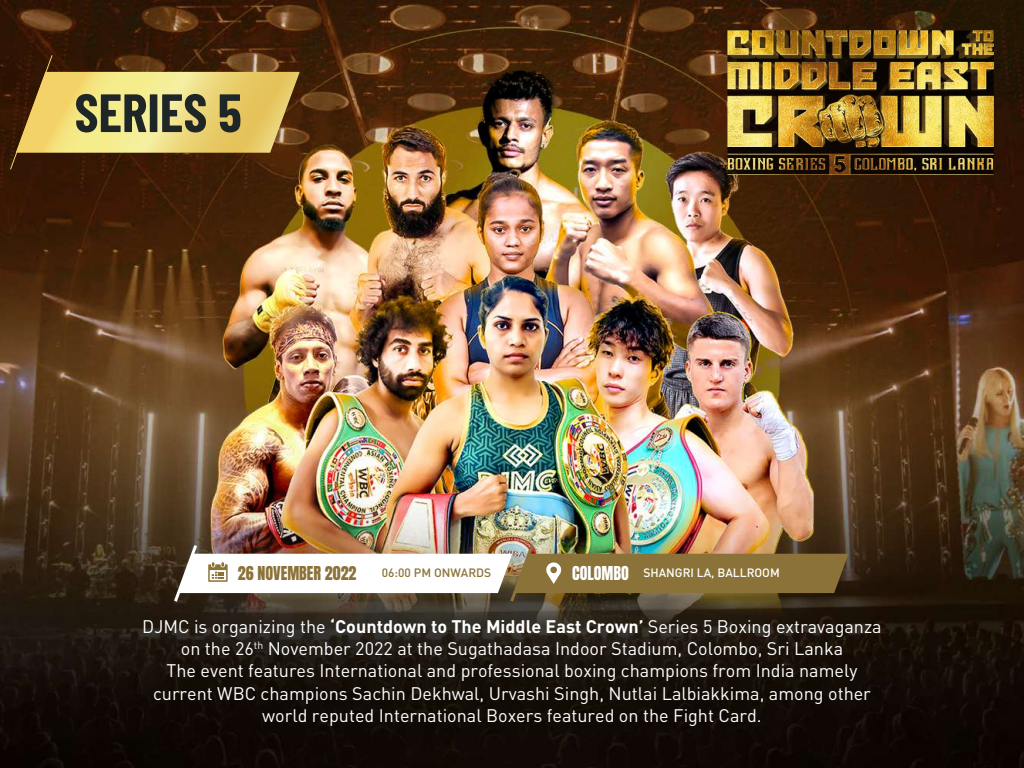
<style>
.page{position:relative;width:1024px;height:768px;background:#fff}
.page>*{position:absolute;margin:0;border:0;box-sizing:border-box;transform-origin:0 0}
.t1{font:700 53.8px "Barlow Condensed";color:#1f2628}
.t2{font:18px/22.4px "DIN Pro";color:#fff;text-align:center}
.t3{font:16px "Anton";color:#8b7238}
.t4{font:500 12px "DIN Pro";color:#fff}
.t5{font:500 12px "DIN Pro";color:#8b7238}
.s1{font-family:"Anton";font-weight:400;font-size:16px}
.s2{font-weight:700}
</style>
<div class="page">
<img style="left:0;top:0;width:1024px;height:768px">
<svg style="left:10px;top:55px;width:290px;height:115px;background:#ad944f"></svg>
<img style="left:172px;top:542px;width:677px;height:63px">
<img style="left:728px;top:30px;width:266px;height:144px">
<h1 class="t1" style="left:75px;top:74px;width:169px">SERIES 5</h1>
<p class="t3" style="left:238px;top:565px;width:120px">26 NOVEMBER 2022</p>
<p class="t5" style="left:382px;top:563px;width:111px">06:00 PM ONWARDS</p>
<p class="t4" style="left:572px;top:563px;width:209px"><span class="s1">COLOMBO</span> SHANGRI LA, BALLROOM</p>
<p class="t2" style="left:142px;top:613px;width:741px">DJMC is organizing the <span class="s2">‘Countdown to The Middle East Crown’</span> Series 5 Boxing extravaganza on the 26<sup>th</sup> November 2022 at the Sugathadasa Indoor Stadium, Colombo, Sri Lanka<br>The event features International and professional boxing champions from India namely current WBC champions Sachin Dekhwal, Urvashi Singh, Nutlai Lalbiakkima, among other world reputed International Boxers featured on the Fight Card.</p>
</div>
